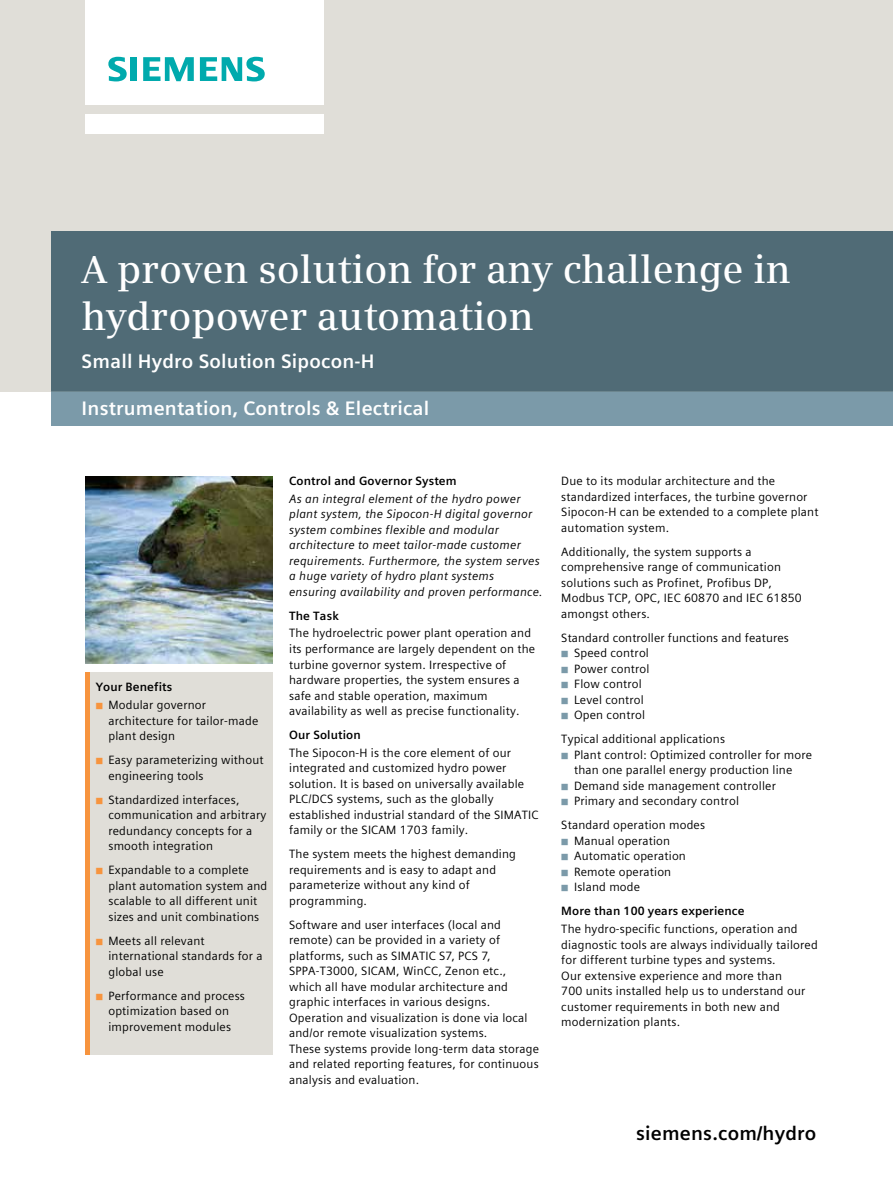
<style>
.page{position:relative;width:893px;height:1191px;background:#fff}
.page>*{position:absolute;margin:0;border:0;box-sizing:border-box;transform-origin:0 0}
.t1{font:600 39px/46.8px "Siemens Serif";color:#fff}
.t2{font:700 19.5px "Siemens Sans Global";letter-spacing:.01em;color:#fff}
.t3{font:700 19.5px "Siemens Sans Global";letter-spacing:.01em;color:#000}
.t4{font:12px/15.5px "Siemens Sans Global";letter-spacing:.015em;color:#000}
.t5{font:italic 12px/15.5px "Siemens Sans Global";letter-spacing:.015em;color:#000}
.t6{font:700 12px "Siemens Sans Global";letter-spacing:.01em;color:#000}
.s1{font-weight:700}
.s2{color:#f7943e}
.s3{color:#7b9aa9}
</style>
<div class="page">
<div style="left:0;top:0;width:893px;height:391px;background:#e0ded8"></div>
<div style="left:51px;top:231px;width:842px;height:160px;background:#506b76"></div>
<div style="left:85px;top:114px;width:238px;height:19px;background:#fff"></div>
<div style="left:85px;top:0;width:238px;height:105px;background:#fff"></div>
<svg style="left:108px;top:57px;width:19px;height:24px"></svg>
<div style="left:130px;top:57px;width:7px;height:24px;background:#00aaad"></div>
<svg style="left:143px;top:57px;width:51px;height:24px"></svg>
<svg style="left:200px;top:57px;width:65px;height:24px"></svg>
<div style="left:51px;top:391px;width:842px;height:34px;background:#7b9aa9"></div>
<div style="left:85px;top:672px;width:187px;height:382px;background:#e0ded8"></div>
<hr style="left:85px;top:672px;width:4px;height:382px;background:#f7943e">
<img style="left:85px;top:476px;width:187px;height:187px">
<h1 class="t1" style="left:82px;top:246px;width:711px">A proven solution for any challenge in hydropower automation</h1>
<h2 class="t2" style="left:82px;top:346px;width:294px">Small Hydro Solution Sipocon-H</h2>
<h2 class="t2" style="left:82px;top:393px;width:349px">Instrumentation, Controls &amp; Electrical</h2>
<p class="t4" style="left:96px;top:678px;width:112px;line-height:17.7px"><span class="s1">Your Benefits<br></span><span class="s2">◾</span> Modular governor</p>
<p class="t4" style="left:108px;top:713px;width:151px">architecture for tailor-made plant design</p>
<p class="t4" style="left:108px;top:752px;width:157px;text-indent:-13px"><span class="s2">◾</span> Easy parameterizing without engineering tools</p>
<p class="t4" style="left:108px;top:792px;width:159px;text-indent:-13px"><span class="s2">◾</span> Standardized interfaces, communication and arbitrary redundancy concepts for a smooth integration</p>
<p class="t4" style="left:108px;top:862px;width:160px;text-indent:-13px"><span class="s2">◾</span> Expandable to a complete plant automation system and scalable to all different unit sizes and unit combinations</p>
<p class="t4" style="left:108px;top:933px;width:156px;text-indent:-13px"><span class="s2">◾</span> Meets all relevant international standards for a global use</p>
<p class="t4" style="left:96px;top:988px;width:151px;text-align:center"><span class="s2">◾</span> Performance and process optimization based on improvement modules</p>
<p class="t6" style="left:289px;top:472px;width:169px">Control and Governor System</p>
<p class="t5" style="left:289px;top:491px;width:255px">As an integral element of the hydro power plant system, the Sipocon-H digital governor system combines flexible and modular architecture to meet tailor-made customer requirements. Furthermore, the system serves a huge variety of hydro plant systems ensuring availability and proven performance.</p>
<p class="t6" style="left:289px;top:606px;width:51px">The Task</p>
<p class="t4" style="left:289px;top:625px;width:247px">The hydroelectric power plant operation and its performance are largely dependent on the turbine governor system. Irrespective of hardware properties, the system ensures a safe and stable operation, maximum availability as well as precise functionality.</p>
<p class="t6" style="left:289px;top:725px;width:73px">Our Solution</p>
<p class="t4" style="left:289px;top:745px;width:251px">The Sipocon-H is the core element of our integrated and customized hydro power solution. It is based on universally available PLC/DCS systems, such as the globally established industrial standard of the SIMATIC family or the SICAM 1703 family.</p>
<p class="t4" style="left:289px;top:846px;width:228px">The system meets the highest demanding requirements and is easy to adapt and parameterize without any kind of programming.</p>
<p class="t4" style="left:289px;top:917px;width:252px">Software and user interfaces (local and remote) can be provided in a variety of platforms, such as SIMATIC S7, PCS 7, SPPA-T3000, SICAM, WinCC, Zenon etc., which all have modular architecture and graphic interfaces in various designs.<br>Operation and visualization is done via local and/or remote visualization systems.<br>These systems provide long-term data storage and related reporting features, for continuous analysis and evaluation.</p>
<p class="t4" style="left:561px;top:473px;width:259px">Due to its modular architecture and the standardized interfaces, the turbine governor Sipocon-H can be extended to a complete plant automation system.</p>
<p class="t4" style="left:561px;top:544px;width:242px">Additionally, the system supports a comprehensive range of communication solutions such as Profinet, Profibus DP, Modbus TCP, OPC, IEC 60870 and IEC 61850 amongst others.</p>
<p class="t4" style="left:561px;top:630px;width:229px">Standard controller functions and features <span class="s3">◾</span> Speed control<br><span class="s3">◾</span> Power control<br><span class="s3">◾</span> Flow control<br><span class="s3">◾</span> Level control<br><span class="s3">◾</span> Open control</p>
<p class="t4" style="left:561px;top:731px;width:165px">Typical additional applications</p>
<p class="t4" style="left:561px;top:747px;width:252px"><span class="s3">◾</span> Plant control: Optimized controller for more</p>
<p class="t4" style="left:574px;top:762px;width:220px">than one parallel energy production line</p>
<p class="t4" style="left:561px;top:778px;width:216px"><span class="s3">◾</span> Demand side management controller</p>
<p class="t4" style="left:561px;top:793px;width:179px"><span class="s3">◾</span> Primary and secondary control</p>
<p class="t4" style="left:561px;top:817px;width:145px">Standard operation modes <span class="s3">◾</span> Manual operation<br><span class="s3">◾</span> Automatic operation<br><span class="s3">◾</span> Remote operation<br><span class="s3">◾</span> Island mode</p>
<p class="t6" style="left:561px;top:902px;width:185px">More than 100 years experience</p>
<p class="t4" style="left:561px;top:921px;width:258px">The hydro-specific functions, operation and diagnostic tools are always individually tailored for different turbine types and systems.<br>Our extensive experience and more than<br>700 units installed help us to understand our customer requirements in both new and modernization plants.</p>
<h2 class="t3" style="left:636px;top:1118px;width:182px">siemens.com/hydro</h2>
</div>
